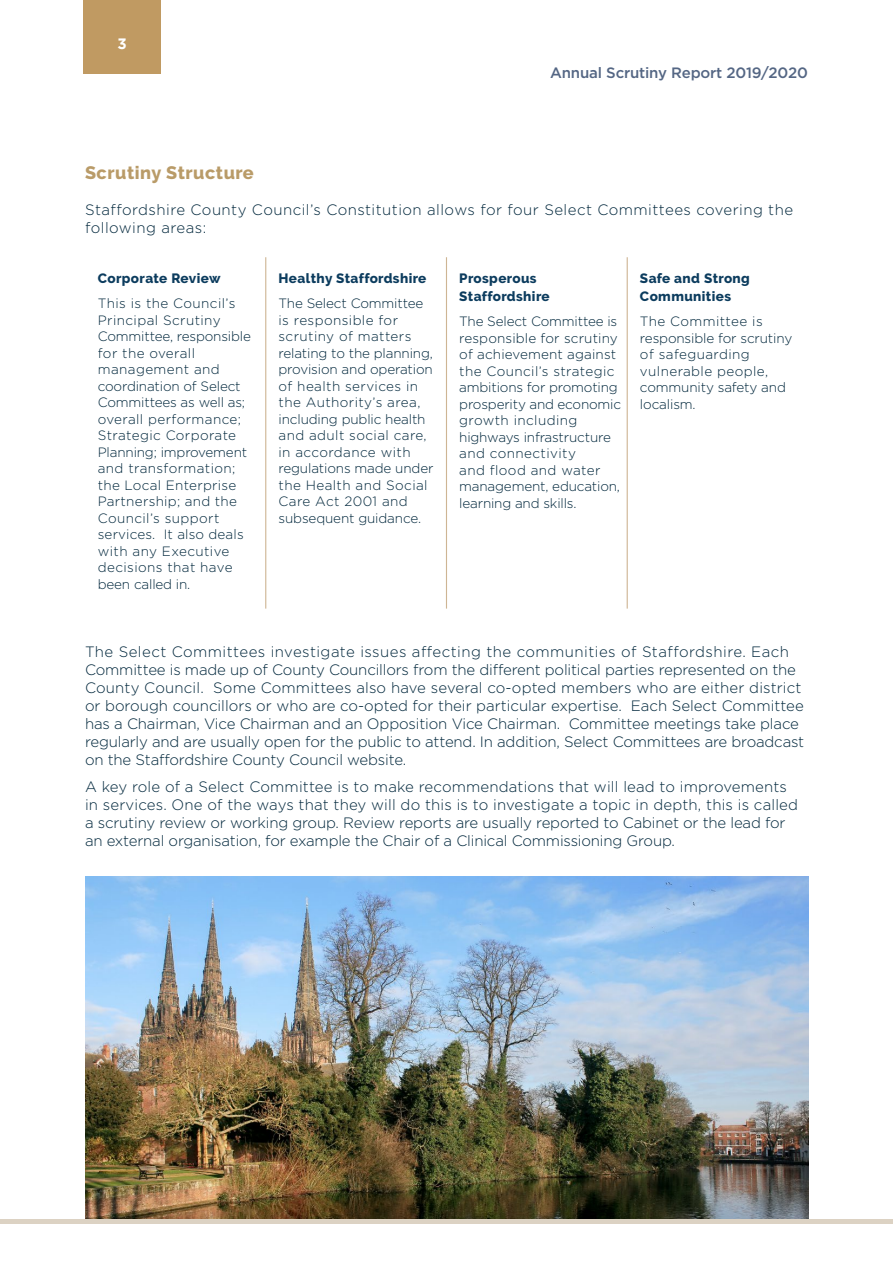
<style>
.page{position:relative;width:893px;height:1263px;background:#fff}
.page>*{position:absolute;margin:0;border:0;box-sizing:border-box;transform-origin:0 0}
.t1{font:800 18px "Raleway";letter-spacing:.03em;color:#b99b68}
.t2{font:300 15px/18px "Gotham";letter-spacing:-.01em;color:#00273c}
.t3{font:300 15px/18px "Gotham";letter-spacing:.03em;color:#00273c}
.t4{font:500 15px "Gotham";letter-spacing:-.01em;color:#546684}
.t5{font:700 15px "Gotham";color:#fff}
.t6{font:300 13.5px/16.5px "Gotham";letter-spacing:.01em;color:#00273c}
.t7{font:300 13.5px/16.5px "Gotham";letter-spacing:-.01em;color:#00273c}
.t8{font:800 13.5px/18px "Raleway";letter-spacing:.03em;color:#0c3c5e}
</style>
<div class="page">
<div style="left:84px;top:0;width:77px;height:74px;background:#c09a62"></div>
<hr style="left:265px;top:257px;width:1px;height:352px;background:#ceb594">
<hr style="left:446px;top:257px;width:1px;height:352px;background:#ceb594">
<hr style="left:627px;top:257px;width:1px;height:352px;background:#ceb594">
<img style="left:85px;top:876px;width:724px;height:343px">
<div style="left:0;top:1219px;width:893px;height:5px;background:#dcd2c3"></div>
<p class="t5" style="left:118px;top:35px;width:11px">3</p>
<p class="t4" style="left:550px;top:64px;width:259px">Annual Scrutiny Report 2019/2020</p>
<p class="t1" style="left:85px;top:163px;width:170px">Scrutiny Structure</p>
<p class="t3" style="left:85px;top:201px;width:710px">Staffordshire County Council’s Constitution allows for four Select Committees covering the following areas:</p>
<p class="t8" style="left:98px;top:269px;width:124px">Corporate Review</p>
<p class="t6" style="left:98px;top:295px;width:155px">This is the Council’s<br>Principal Scrutiny<br>Committee, responsible for the overall management and coordination of Select<br>Committees as well as; overall performance;<br>Strategic Corporate<br>Planning; improvement and transformation; the Local Enterprise<br>Partnership; and the<br>Council’s support services. It also deals with any Executive decisions that have been called in.</p>
<p class="t8" style="left:640px;top:269px;width:111px">Safe and Strong<br>Communities</p>
<p class="t7" style="left:640px;top:313px;width:154px">The Committee is responsible for scrutiny of safeguarding vulnerable people, community safety and localism.</p>
<p class="t8" style="left:279px;top:269px;width:149px">Healthy Staffordshire</p>
<p class="t6" style="left:279px;top:295px;width:156px">The Select Committee is responsible for scrutiny of matters relating to the planning, provision and operation of health services in the Authority’s area, including public health and adult social care, in accordance with regulations made under the Health and Social<br>Care Act 2001 and subsequent guidance.</p>
<p class="t8" style="left:459px;top:269px;width:92px">Prosperous<br>Staffordshire</p>
<p class="t7" style="left:459px;top:313px;width:163px">The Select Committee is responsible for scrutiny of achievement against the Council’s strategic ambitions for promoting prosperity and economic growth including highways infrastructure and connectivity<br>and flood and water management, education, learning and skills.</p>
<p class="t2" style="left:85px;top:642px;width:721px">The Select Committees investigate issues affecting the communities of Staffordshire. Each Committee is made up of County Councillors from the different political parties represented on the County Council. Some Committees also have several co-opted members who are either district or borough councillors or who are co-opted for their particular expertise. Each Select Committee has a Chairman, Vice Chairman and an Opposition Vice Chairman. Committee meetings take place regularly and are usually open for the public to attend. In addition, Select Committees are broadcast on the Staffordshire County Council website.</p>
<p class="t2" style="left:85px;top:777px;width:714px">A key role of a Select Committee is to make recommendations that will lead to improvements in services. One of the ways that they will do this is to investigate a topic in depth, this is called a scrutiny review or working group. Review reports are usually reported to Cabinet or the lead for an external organisation, for example the Chair of a Clinical Commissioning Group.</p>
</div>
